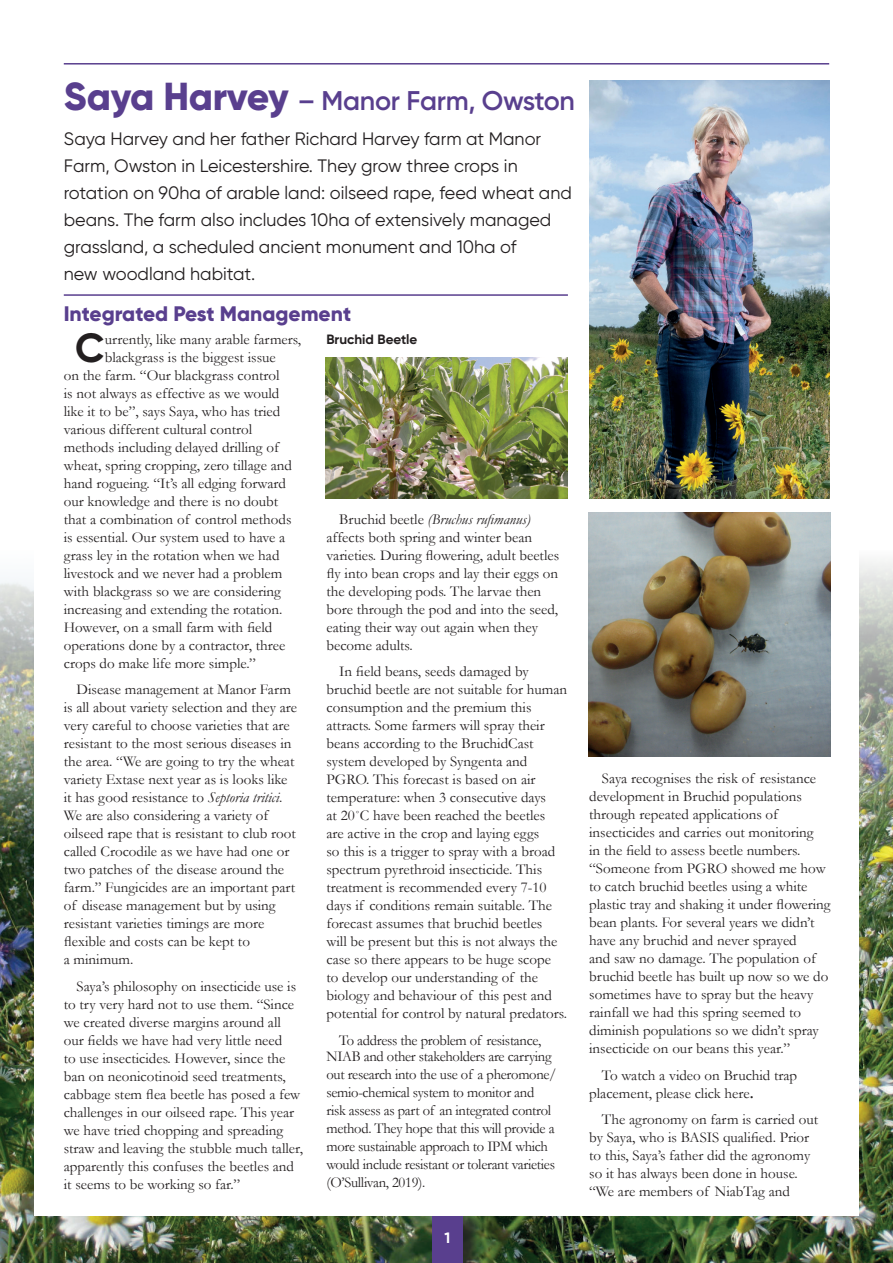
<style>
.page{position:relative;width:893px;height:1263px;background:#fff}
.page>*{position:absolute;margin:0;border:0;box-sizing:border-box;transform-origin:0 0}
.t1{font:700 40.65px "Gilroy";color:#231f20}
.t2{font:600 27px "Gilroy";letter-spacing:-.01em;color:#593f8e}
.t3{font:800 21px "Gilroy";color:#593f8e}
.t4{font:18px/27px "Gilroy";color:#231f20}
.t5{font:15px/18px "Garamond";color:#231f20}
.t6{font:15px/18px "Garamond";letter-spacing:-.02em;color:#231f20;text-align:center}
.t7{font:700 15px "Gilroy";color:#fff}
.t8{font:700 13.5px "Gilroy";color:#231f20}
.s1{font-weight:800;font-size:39px}
.s2{font-style:italic}
.s3{font-weight:700}
</style>
<div class="page">
<img style="left:0;top:561px;width:893px;height:702px">
<div style="left:434px;top:1212px;width:48px;height:51px;background:#231f20;opacity:.75"></div>
<div style="left:432px;top:1209px;width:31px;height:54px;background:#593f8e"></div>
<hr style="left:64px;top:63px;width:765px;height:2px;background:#593f8e">
<div style="left:34px;top:102px;width:825px;height:1114px;background:#fff"></div>
<hr style="left:64px;top:294px;width:504px;height:2px;background:#593f8e">
<img style="left:589px;top:81px;width:241px;height:418px">
<img style="left:326px;top:357px;width:242px;height:142px">
<img style="left:589px;top:512px;width:242px;height:245px">
<h2 class="t2" style="left:64px;top:84px;width:513px"><span class="s1">Saya Harvey</span> – Manor Farm, Owston</h2>
<p class="t4" style="left:64px;top:125px;width:510px">Saya Harvey and her father Richard Harvey farm at Manor Farm, Owston in Leicestershire. They grow three crops in rotation on 90ha of arable land: oilseed rape, feed wheat and beans. The farm also includes 10ha of extensively managed grassland, a scheduled ancient monument and 10ha of<br>new woodland habitat.</p>
<h3 class="t3" style="left:64px;top:301px;width:289px">Integrated Pest Management</h3>
<h1 class="t1" style="left:75px;top:322px;width:31px">C</h1>
<p class="t5" style="left:105px;top:329px;width:198px">urrently, like many arable farmers,</p>
<p class="t8" style="left:326px;top:330px;width:92px">Bruchid Beetle</p>
<p class="t5" style="left:105px;top:347px;width:173px">blackgrass is the biggest issue</p>
<p class="t5" style="left:64px;top:365px;width:217px">on the farm. “Our blackgrass control</p>
<p class="t5" style="left:64px;top:383px;width:217px">is not always as effective as we would</p>
<p class="t5" style="left:64px;top:401px;width:218px">like it to be”, says Saya, who has tried</p>
<p class="t5" style="left:64px;top:419px;width:190px">various different cultural control</p>
<p class="t5" style="left:64px;top:437px;width:217px">methods including delayed drilling of</p>
<p class="t5" style="left:64px;top:455px;width:230px">wheat, spring cropping, zero tillage and</p>
<p class="t5" style="left:64px;top:473px;width:224px">hand rogueing. “It’s all edging forward</p>
<p class="t5" style="left:64px;top:491px;width:216px">our knowledge and there is no doubt</p>
<p class="t5" style="left:64px;top:509px;width:229px">that a combination of control methods</p>
<p class="t5" style="left:64px;top:527px;width:223px">is essential. Our system used to have a</p>
<p class="t5" style="left:64px;top:545px;width:217px">grass ley in the rotation when we had</p>
<p class="t5" style="left:64px;top:563px;width:220px">livestock and we never had a problem</p>
<p class="t5" style="left:64px;top:581px;width:219px">with blackgrass so we are considering</p>
<p class="t5" style="left:64px;top:599px;width:220px">increasing and extending the rotation.</p>
<p class="t5" style="left:64px;top:617px;width:210px">However, on a small farm with field</p>
<p class="t5" style="left:64px;top:635px;width:223px">operations done by a contractor, three</p>
<p class="t5" style="left:64px;top:653px;width:194px">crops do make life more simple.”</p>
<p class="t5" style="left:64px;top:680px;width:235px;text-indent:13px">Disease management at Manor Farm is all about variety selection and they are very careful to choose varieties that are resistant to the most serious diseases in the area. “We are going to try the wheat variety Extase next year as is looks like it has good resistance to <span class="s2">Septoria tritici</span>.<br>We are also considering a variety of oilseed rape that is resistant to club root called Crocodile as we have had one or two patches of the disease around the farm.” Fungicides are an important part of disease management but by using resistant varieties timings are more flexible and costs can be kept to<br>a minimum.</p>
<p class="t5" style="left:64px;top:976px;width:241px;text-indent:13px">Saya’s philosophy on insecticide use is to try very hard not to use them. “Since we created diverse margins around all our fields we have had very little need<br>to use insecticides. However, since the ban on neonicotinoid seed treatments, cabbage stem flea beetle has posed a few challenges in our oilseed rape. This year we have tried chopping and spreading straw and leaving the stubble much taller, apparently this confuses the beetles and it seems to be working so far.”</p>
<p class="t5" style="left:326px;top:509px;width:234px;text-indent:13px">Bruchid beetle <span class="s2">(Bruchus rufimanus) </span>affects both spring and winter bean varieties. During flowering, adult beetles fly into bean crops and lay their eggs on the developing pods. The larvae then bore through the pod and into the seed, eating their way out again when they become adults.</p>
<p class="t5" style="left:326px;top:662px;width:242px;text-indent:13px">In field beans, seeds damaged by bruchid beetle are not suitable for human consumption and the premium this attracts. Some farmers will spray their beans according to the BruchidCast system developed by Syngenta and PGRO. This forecast is based on air temperature: when 3 consecutive days<br>at 20˚C have been reached the beetles<br>are active in the crop and laying eggs<br>so this is a trigger to spray with a broad spectrum pyrethroid insecticide. This treatment is recommended every 7-10 days if conditions remain suitable. The forecast assumes that bruchid beetles<br>will be present but this is not always the case so there appears to be huge scope<br>to develop our understanding of the biology and behaviour of this pest and potential for control by natural predators.</p>
<p class="t6" style="left:326px;top:1031px;width:227px;line-height:16.5px">To address the problem of resistance,<br>NIAB and other stakeholders are carrying</p>
<p class="t6" style="left:326px;top:1065px;width:232px;text-align:left">out research into the use of a pheromone/ semio-chemical system to monitor and risk assess as part of an integrated control method. They hope that this will provide a more sustainable approach to IPM which would include resistant or tolerant varieties (O’Sullivan, 2019).</p>
<p class="t7" style="left:444px;top:1228px;width:7px">1</p>
<p class="t5" style="left:589px;top:769px;width:243px;text-indent:13px">Saya recognises the risk of resistance development in Bruchid populations through repeated applications of insecticides and carries out monitoring<br>in the field to assess beetle numbers. “Someone from PGRO showed me how to catch bruchid beetles using a white plastic tray and shaking it under flowering bean plants. For several years we didn’t have any bruchid and never sprayed<br>and saw no damage. The population of bruchid beetle has built up now so we do sometimes have to spray but the heavy rainfall we had this spring seemed to diminish populations so we didn’t spray insecticide on our beans this year.”</p>
<p class="t5" style="left:589px;top:1066px;width:210px;text-indent:13px">To watch a video on Bruchid trap placement, please click here<span class="s3">.</span></p>
<p class="t5" style="left:589px;top:1110px;width:230px;text-indent:13px">The agronomy on farm is carried out by Saya, who is BASIS qualified. Prior to this, Saya’s father did the agronomy so it has always been done in house. “We are members of NiabTag and</p>
</div>
